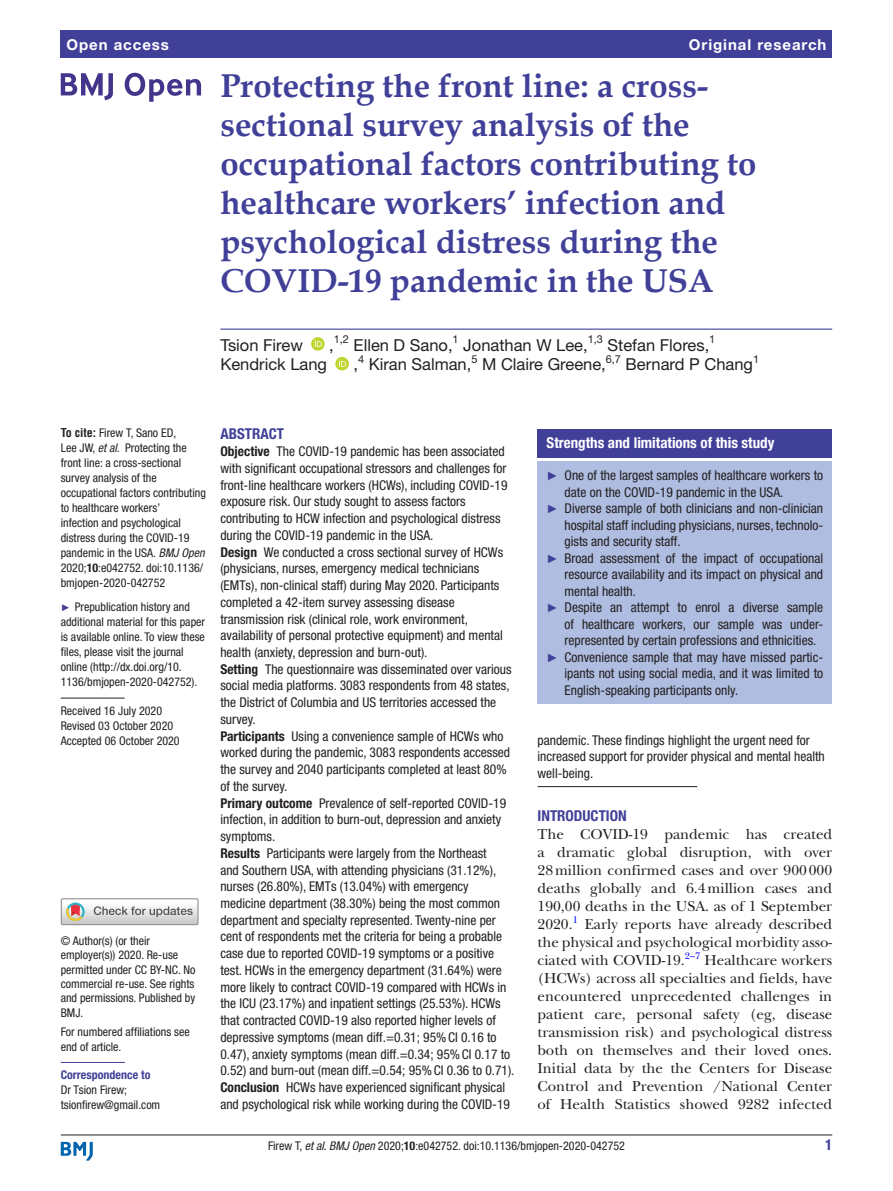
<style>
.page{position:relative;width:893px;height:1191px;background:#fff}
.page>*{position:absolute;margin:0;border:0;box-sizing:border-box;transform-origin:0 0}
.t1{font:700 33px/39px "Book Antiqua";color:#414099}
.t2{font:16.5px "Helvetica Neue LT Std";color:#231f20}
.t3{font:15px/18px "New Baskerville";color:#231f20;text-align:justify}
.t4{font:700 condensed 15px "Helvetica Neue LT Std";color:#fff}
.t5{font:700 15px "Helvetica Neue LT Std";letter-spacing:.065em;color:#fff}
.t6{font:700 condensed 15px "Helvetica Neue LT Std";color:#414099}
.t7{font:condensed 13.5px/16.8px "Helvetica Neue LT Std";color:#231f20}
.t8{font:condensed 12px/15px "Helvetica Neue LT Std";color:#231f20}
.t9{font:700 condensed 12px "Helvetica Neue LT Std";color:#414099}
.t10{font:10.95px "Helvetica Neue LT Std";color:#231f20}
.t11{font:9.9px "New Baskerville";color:#00f}
.s1{font-family:"Helvetica LT Std";font-weight:700}
.s2{font-style:italic}
.s3{font-weight:700}
.s4{font-family:"Arial";font-stretch:normal;font-size:9.75px;color:#414099}
.s5{font-family:"Arial";font-stretch:normal;font-size:12px;color:#414099}
</style>
<div class="page">
<hr style="left:61px;top:1134px;width:771px;height:1px;background:#231f20">
<svg style="left:61px;top:1141px;width:32px;height:19px"></svg>
<div style="left:61px;top:31px;width:771px;height:27px;background:#414099"></div>
<hr style="left:220px;top:328px;width:612px;height:2px;background:#414099">
<svg style="left:311px;top:337px;width:14px;height:14px"></svg>
<svg style="left:335px;top:357px;width:14px;height:13px"></svg>
<hr style="left:61px;top:697px;width:64px;height:1px;background:#231f20">
<hr style="left:61px;top:1062px;width:64px;height:1px;background:#414099">
<svg style="left:61px;top:73px;width:52px;height:27px"></svg>
<svg style="left:125px;top:73px;width:76px;height:29px"></svg>
<div style="left:61px;top:898px;width:138px;height:27px;border:1px solid #969090"></div>
<svg style="left:61px;top:898px;width:137px;height:26px"></svg>
<hr style="left:538px;top:786px;width:159px;height:1px;background:#231f20">
<div style="left:538px;top:429px;width:294px;height:28px;background:#414099"></div>
<div style="left:538px;top:461px;width:294px;height:243px;background:#afbde1"></div>
<p class="t5" style="left:66px;top:35px;width:104px">Open access</p>
<p class="t5" style="left:689px;top:35px;width:139px">Original research</p>
<h1 class="t1" style="left:220px;top:66px;width:538px">Protecting the front line: a cross&shy;sectional survey analysis of the occupational factors contributing to healthcare workers’ infection and psychological distress during the COVID-19 pandemic in the USA</h1>
<p class="t2" style="left:220px;top:335px;width:84px">Tsion Firew</p>
<p class="t2" style="left:329px;top:335px;width:6px">,</p>
<p class="t10" style="left:334px;top:333px;width:17px">1,2</p>
<p class="t2" style="left:354px;top:335px;width:101px">Ellen D Sano,</p>
<p class="t10" style="left:453px;top:333px;width:8px">1</p>
<p class="t2" style="left:463px;top:335px;width:126px">Jonathan W Lee,</p>
<p class="t10" style="left:588px;top:333px;width:17px">1,3</p>
<p class="t2" style="left:607px;top:335px;width:103px">Stefan Flores,</p>
<p class="t10" style="left:709px;top:333px;width:8px">1</p>
<p class="t10" style="left:358px;top:352px;width:8px">4</p>
<p class="t2" style="left:369px;top:355px;width:104px">Kiran Salman,</p>
<p class="t10" style="left:471px;top:352px;width:8px">5</p>
<p class="t2" style="left:482px;top:355px;width:125px">M Claire Greene,</p>
<p class="t10" style="left:606px;top:352px;width:17px">6,7</p>
<p class="t2" style="left:626px;top:355px;width:129px">Bernard P Chang</p>
<p class="t10" style="left:753px;top:352px;width:8px">1</p>
<p class="t2" style="left:220px;top:355px;width:108px">Kendrick Lang</p>
<p class="t2" style="left:353px;top:355px;width:6px">,</p>
<p class="t8" style="left:61px;top:425px;width:147px"><span class="s1">To cite:</span> Firew T, Sano ED,<br>Lee JW, <span class="s2">et al</span>. Protecting the front line: a cross-sectional survey analysis of the occupational factors contributing to healthcare workers’<br>infection and psychological distress during the COVID-19 pandemic in the USA. <span class="s2">BMJ Open<br></span>2020;<span class="s3">10</span>:e042752. doi:10.1136/ bmjopen-2020-042752</p>
<p class="t8" style="left:61px;top:599px;width:146px"><span class="s4">►</span> Prepublication history and additional material for this paper is available online. To view these files, please visit the journal online (http://dx.doi.org/10.<br>1136/bmjopen-2020-042752).</p>
<p class="t8" style="left:61px;top:703px;width:120px">Received 16 July 2020<br>Revised 03 October 2020<br>Accepted 06 October 2020</p>
<p class="t8" style="left:61px;top:933px;width:136px;line-height:14.4px">© Author(s) (or their employer(s)) 2020. Re-use permitted under CC BY-NC. No commercial re-use. See rights and permissions. Published by<br>BMJ.</p>
<p class="t8" style="left:61px;top:1024px;width:130px">For numbered affiliations see end of article.</p>
<p class="t9" style="left:61px;top:1067px;width:91px">Correspondence to</p>
<p class="t8" style="left:61px;top:1082px;width:101px">Dr Tsion Firew; tsionfirew@gmail.com</p>
<p class="t6" style="left:220px;top:425px;width:65px">ABSTRACT</p>
<p class="t7" style="left:220px;top:443px;width:296px"><span class="s3">Objective</span> The COVID-19 pandemic has been associated with significant occupational stressors and challenges for front-line healthcare workers (HCWs), including COVID-19 exposure risk. Our study sought to assess factors contributing to HCW infection and psychological distress during the COVID-19 pandemic in the USA.<br><span class="s3">Design</span> We conducted a cross sectional survey of HCWs (physicians, nurses, emergency medical technicians (EMTs), non-clinical staff) during May 2020. Participants completed a 42-item survey assessing disease transmission risk (clinical role, work environment, availability of personal protective equipment) and mental health (anxiety, depression and burn-out).<br><span class="s3">Setting</span> The questionnaire was disseminated over various social media platforms. 3083 respondents from 48 states, the District of Columbia and US territories accessed the survey.<br><span class="s3">Participants</span> Using a convenience sample of HCWs who worked during the pandemic, 3083 respondents accessed the survey and 2040 participants completed at least 80% of the survey.<br><span class="s3">Primary outcome</span> Prevalence of self-reported COVID-19 infection, in addition to burn-out, depression and anxiety symptoms.<br><span class="s3">Results</span> Participants were largely from the Northeast<br>and Southern USA, with attending physicians (31.12%), nurses (26.80%), EMTs (13.04%) with emergency medicine department (38.30%) being the most common department and specialty represented. Twenty-nine per cent of respondents met the criteria for being a probable case due to reported COVID-19 symptoms or a positive test. HCWs in the emergency department (31.64%) were more likely to contract COVID-19 compared with HCWs in the ICU (23.17%) and inpatient settings (25.53%). HCWs that contracted COVID-19 also reported higher levels of depressive symptoms (mean diff.=0.31; 95%CI 0.16 to 0.47), anxiety symptoms (mean diff.=0.34; 95%CI 0.17 to 0.52) and burn-out (mean diff.=0.54; 95%CI 0.36 to 0.71).<br><span class="s3">Conclusion</span> HCWs have experienced significant physical and psychological risk while working during the COVID-19</p>
<p class="t4" style="left:547px;top:434px;width:229px">Strengths and limitations of this study</p>
<p class="t7" style="left:547px;top:467px;width:278px"><span class="s5">►</span> One of the largest samples of healthcare workers to</p>
<p class="t7" style="left:565px;top:483px;width:220px">date on the COVID-19 pandemic in the USA.</p>
<p class="t7" style="left:547px;top:500px;width:278px"><span class="s5">►</span> Diverse sample of both clinicians and non-clinician</p>
<p class="t7" style="left:565px;top:516px;width:260px">hospital staff including physicians, nurses, technolo-</p>
<p class="t7" style="left:565px;top:533px;width:118px">gists and security staff.</p>
<p class="t7" style="left:547px;top:549px;width:278px"><span class="s5">►</span> Broad assessment of the impact of occupational</p>
<p class="t7" style="left:565px;top:566px;width:260px">resource availability and its impact on physical and</p>
<p class="t7" style="left:565px;top:582px;width:73px">mental health.</p>
<p class="t7" style="left:547px;top:599px;width:278px"><span class="s5">►</span> Despite an attempt to enrol a diverse sample</p>
<p class="t7" style="left:565px;top:615px;width:260px">of healthcare workers, our sample was under-</p>
<p class="t7" style="left:565px;top:632px;width:253px">represented by certain professions and ethnicities.</p>
<p class="t7" style="left:547px;top:648px;width:278px"><span class="s5">►</span> Convenience sample that may have missed partic-</p>
<p class="t7" style="left:565px;top:665px;width:260px">ipants not using social media, and it was limited to</p>
<p class="t7" style="left:565px;top:681px;width:175px">English-speaking participants only.</p>
<p class="t7" style="left:538px;top:731px;width:289px">pandemic. These findings highlight the urgent need for increased support for provider physical and mental health well-being.</p>
<p class="t6" style="left:538px;top:807px;width:91px">INTRODUCTION</p>
<p class="t3" style="left:538px;top:825px;width:296px">The COVID-19 pandemic has created a dramatic global disruption, with over 28million confirmed cases and over 900000 deaths globally and 6.4million cases and 190,00 deaths in the USA. as of 1 September 2020.</p>
<p class="t11" style="left:573px;top:913px;width:7px">1</p>
<p class="t3" style="left:538px;top:915px;width:296px;text-indent:47px">Early reports have already described the physical and psychological morbidity asso&shy;ciated with COVID-19.</p>
<p class="t11" style="left:685px;top:949px;width:17px">2–7</p>
<p class="t3" style="left:538px;top:951px;width:296px;text-indent:167px">Healthcare workers (HCWs) across all specialties and fields, have encountered unprecedented challenges in patient care, personal safety (eg, disease transmission risk) and psychological distress both on themselves and their loved ones.<br>Initial data by the the Centers for Disease Control and Prevention /National Center of Health Statistics showed 9282 infected</p>
<p class="t8" style="left:268px;top:1137px;width:358px">Firew T, <span class="s2">et al</span>. <span class="s2">BMJ Open</span> 2020;<span class="s3">10</span>:e042752. doi:10.1136/bmjopen-2020-042752</p>
<p class="t6" style="left:825px;top:1135px;width:9px">1</p>
</div>
